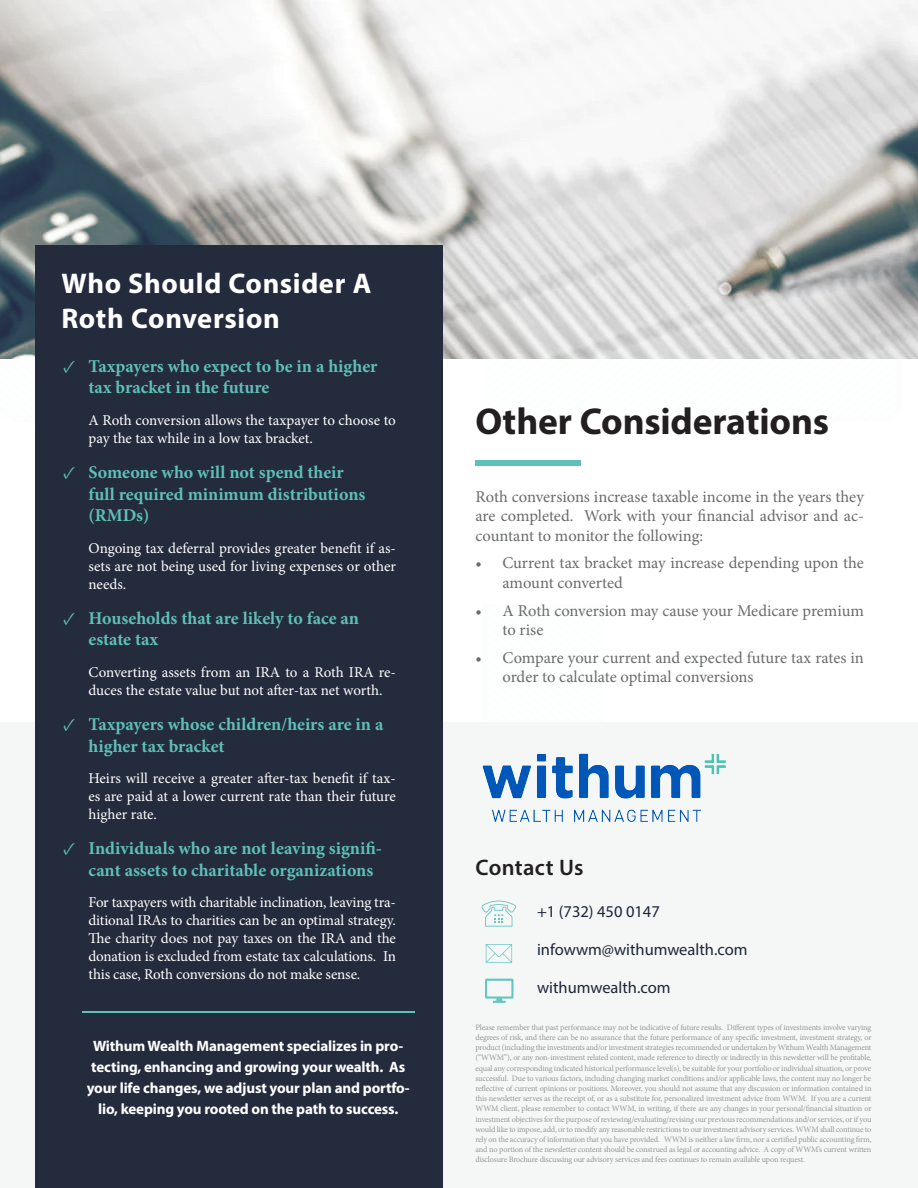
<style>
.page{position:relative;width:918px;height:1188px;background:#fff}
.page>*{position:absolute;margin:0;border:0;box-sizing:border-box;transform-origin:0 0}
.Heading{font:700 37.5px "Myriad Pro";letter-spacing:-.005em;color:#231f20}
.Subhead_-_White{font:700 28.5px/34.2px "Myriad Pro";letter-spacing:.02em;color:#fff}
.Heading-2{font:600 22.5px "Myriad Pro";letter-spacing:.01em;color:#231f20}
.t1{font:700 18px/21.6px "Minion Pro";color:#5fbfb9}
.Body_Text{font:16.5px/19.8px "Minion Pro";letter-spacing:-.005em;color:#6a6b6c}
.Bullet-body{font:16.5px "Myriad Pro";color:#1d2638}
.Bullet-body-2{font:15px/18px "Minion Pro";letter-spacing:-.005em;color:#fff;text-align:justify}
.Body_Text-2{font:700 15px/21px "Myriad Pro";letter-spacing:-.01em;color:#fff;text-align:center}
.t2{font:8.25px/10.2px "Minion Pro";letter-spacing:-.02em;color:#868484;text-align:justify}
.s1{font-weight:600}
</style>
<div class="page">
<div style="left:0;top:722px;width:917px;height:465px;background:#f5f7f7"></div>
<img style="left:0;top:0;width:918px;height:359px">
<div style="left:35px;top:245px;width:407px;height:942px;background:#242b3d"></div>
<svg style="left:485px;top:979px;width:29px;height:24px"></svg>
<svg style="left:486px;top:944px;width:26px;height:19px"></svg>
<svg style="left:481px;top:900px;width:35px;height:27px"></svg>
<div style="left:476px;top:460px;width:105px;height:5px;background:#5fc0ba"></div>
<img style="left:482px;top:753px;width:244px;height:69px">
<hr style="left:82px;top:1011px;width:333px;height:1px;background:#5fc0ba">
<p class="Subhead_-_White" style="left:62px;top:266px;width:311px">Who Should Consider A<br>Roth Conversion</p>
<p class="t1" style="left:88px;top:355px;width:291px;text-indent:-26px"><span class="s1">✓</span> Taxpayers who expect to be in a higher tax bracket in the future</p>
<p class="Bullet-body-2" style="left:88px;top:411px;width:309px">A Roth conversion allows the taxpayer to choose to pay the tax while in a low tax bracket.</p>
<p class="t1" style="left:88px;top:461px;width:278px;text-indent:-26px"><span class="s1">✓</span> Someone who will not spend their full required minimum distributions (RMDs)</p>
<p class="Bullet-body-2" style="left:88px;top:539px;width:309px">Ongoing tax deferral provides greater benefit if as&shy;sets are not being used for living expenses or other needs.</p>
<p class="t1" style="left:88px;top:607px;width:272px;text-indent:-26px"><span class="s1">✓</span> Households that are likely to face an estate tax</p>
<p class="Bullet-body-2" style="left:88px;top:663px;width:309px">Converting assets from an IRA to a Roth IRA re&shy;duces the estate value but not after-tax net worth.</p>
<p class="t1" style="left:88px;top:713px;width:296px;text-indent:-26px"><span class="s1">✓</span> Taxpayers whose children/heirs are in a higher tax bracket</p>
<p class="Bullet-body-2" style="left:88px;top:769px;width:309px">Heirs will receive a greater after-tax benefit if tax&shy;es are paid at a lower current rate than their future higher rate.</p>
<p class="t1" style="left:88px;top:837px;width:295px;text-indent:-26px"><span class="s1">✓</span> Individuals who are not leaving signifi&shy;cant assets to charitable organizations</p>
<p class="Bullet-body-2" style="left:88px;top:893px;width:309px">For taxpayers with charitable inclination, leaving tra&shy;ditional IRAs to charities can be an optimal strategy.<br>The charity does not pay taxes on the IRA and the donation is excluded from estate tax calculations. In this case, Roth conversions do not make sense.</p>
<p class="Body_Text-2" style="left:87px;top:1035px;width:325px">Withum Wealth Management specializes in pro&shy;tecting, enhancing and growing your wealth. As your life changes, we adjust your plan and portfo&shy;lio, keeping you rooted on the path to success.</p>
<p class="Heading" style="left:476px;top:397px;width:355px">Other Considerations</p>
<p class="Body_Text" style="left:476px;top:486px;width:390px;text-align:justify">Roth conversions increase taxable income in the years they are completed. Work with your financial advisor and ac&shy;countant to monitor the following:</p>
<p class="Body_Text" style="left:502px;top:553px;width:363px;text-indent:-27px">• Current tax bracket may increase depending upon the amount converted</p>
<p class="Body_Text" style="left:502px;top:600px;width:363px;text-indent:-27px">• A Roth conversion may cause your Medicare premium to rise</p>
<p class="Body_Text" style="left:502px;top:648px;width:363px;text-indent:-27px">• Compare your current and expected future tax rates in order to calculate optimal conversions</p>
<p class="Heading-2" style="left:476px;top:853px;width:110px">Contact Us</p>
<p class="Bullet-body" style="left:537px;top:902px;width:124px">+1 (732) 450 0147</p>
<p class="Bullet-body" style="left:537px;top:940px;width:212px">infowwm@withumwealth.com</p>
<p class="Bullet-body" style="left:537px;top:977px;width:135px">withumwealth.com</p>
<p class="t2" style="left:476px;top:1022px;width:398px">Please remember that past performance may not be indicative of future results. Different types of investments involve varying degrees of risk, and there can be no assurance that the future performance of any specific investment, investment strategy, or product (including the investments and/or investment strategies recommended or undertaken by Withum Wealth Management (“WWM”), or any non-investment related content, made reference to directly or indirectly in this newsletter will be profitable, equal any corresponding indicated historical performance level(s), be suitable for your portfolio or individual situation, or prove successful. Due to various factors, including changing market conditions and/or applicable laws, the content may no longer be reflective of current opinions or positions. Moreover, you should not assume that any discussion or information contained in this newsletter serves as the receipt of, or as a substitute for, personalized investment advice from WWM. If you are a current WWM client, please remember to contact WWM, in writing, if there are any changes in your personal/financial situation or investment objectives for the purpose of reviewing/evaluating/revising our previous recommendations and/or services, or if you would like to impose, add, or to modify any reasonable restrictions to our investment advisory services. WWM shall continue to rely on the accuracy of information that you have provided. WWM is neither a law firm, nor a certified public accounting firm, and no portion of the newsletter content should be construed as legal or accounting advice. A copy of WWM’s current written disclosure Brochure discussing our advisory services and fees continues to remain available upon request.</p>
</div>
